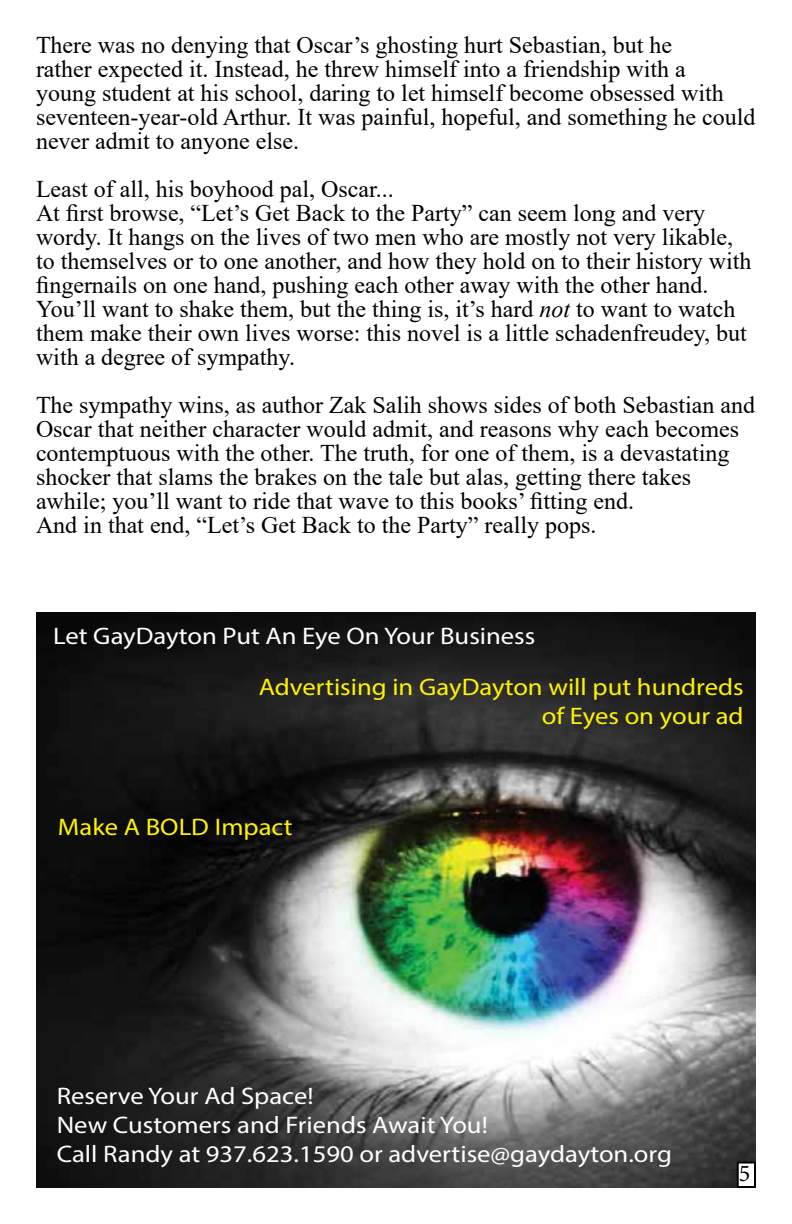
<style>
.page{position:relative;width:792px;height:1224px;background:#fff}
.page>*{position:absolute;margin:0;border:0;box-sizing:border-box;transform-origin:0 0}
.t1{font:24px/24px "Times New Roman";color:#000}
.t2{font:24px/28.8px "Myriad Pro";color:#fff;scale:1.11 1}
.t3{font:24px/28.8px "Myriad Pro";color:#fff200;text-align:right;scale:1.11 1}
.t4{font:24px "Minion Pro";color:#000}
.s1{font-style:italic}
</style>
<div class="page">
<img style="left:36px;top:612px;width:720px;height:576px">
<div style="left:738px;top:1163px;width:17px;height:24px;background:#fff"></div>
<div style="left:737px;top:1162px;width:19px;height:26px;border:2px solid #000"></div>
<p class="t1" style="left:36px;top:32px;width:721px">There was no denying that Oscar’s ghosting hurt Sebastian, but he<br>rather expected it. Instead, he threw himself into a friendship with a<br>young student at his school, daring to let himself become obsessed with seventeen-year-old Arthur. It was painful, hopeful, and something he could never admit to anyone else.</p>
<p class="t1" style="left:36px;top:176px;width:717px">Least of all, his boyhood pal, Oscar...<br>At first browse, “Let’s Get Back to the Party” can seem long and very wordy. It hangs on the lives of two men who are mostly not very likable, to themselves or to one another, and how they hold on to their history with fingernails on one hand, pushing each other away with the other hand.<br>You’ll want to shake them, but the thing is, it’s hard <span class="s1">not</span> to want to watch them make their own lives worse: this novel is a little schadenfreudey, but with a degree of sympathy.</p>
<p class="t1" style="left:36px;top:392px;width:721px">The sympathy wins, as author Zak Salih shows sides of both Sebastian and Oscar that neither character would admit, and reasons why each becomes contemptuous with the other. The truth, for one of them, is a devastating shocker that slams the brakes on the tale but alas, getting there takes awhile; you’ll want to ride that wave to this books’ fitting end.<br>And in that end, “Let’s Get Back to the Party” really pops.</p>
<p class="t2" style="left:53px;top:621px;width:436px">Let GayDayton Put An Eye On Your Business</p>
<p class="t3" style="left:259px;top:672px;width:438px">Advertising in GayDayton will put hundreds of Eyes on your ad</p>
<p class="t3" style="left:58px;top:812px;width:213px">Make A BOLD Impact</p>
<p class="t2" style="left:57px;top:1081px;width:556px">Reserve Your Ad Space!<br>New Customers and Friends Await You!<br>Call Randy at 937.623.1590 or advertise@gaydayton.org</p>
<p class="t4" style="left:739px;top:1157px;width:13px">5</p>
</div>
